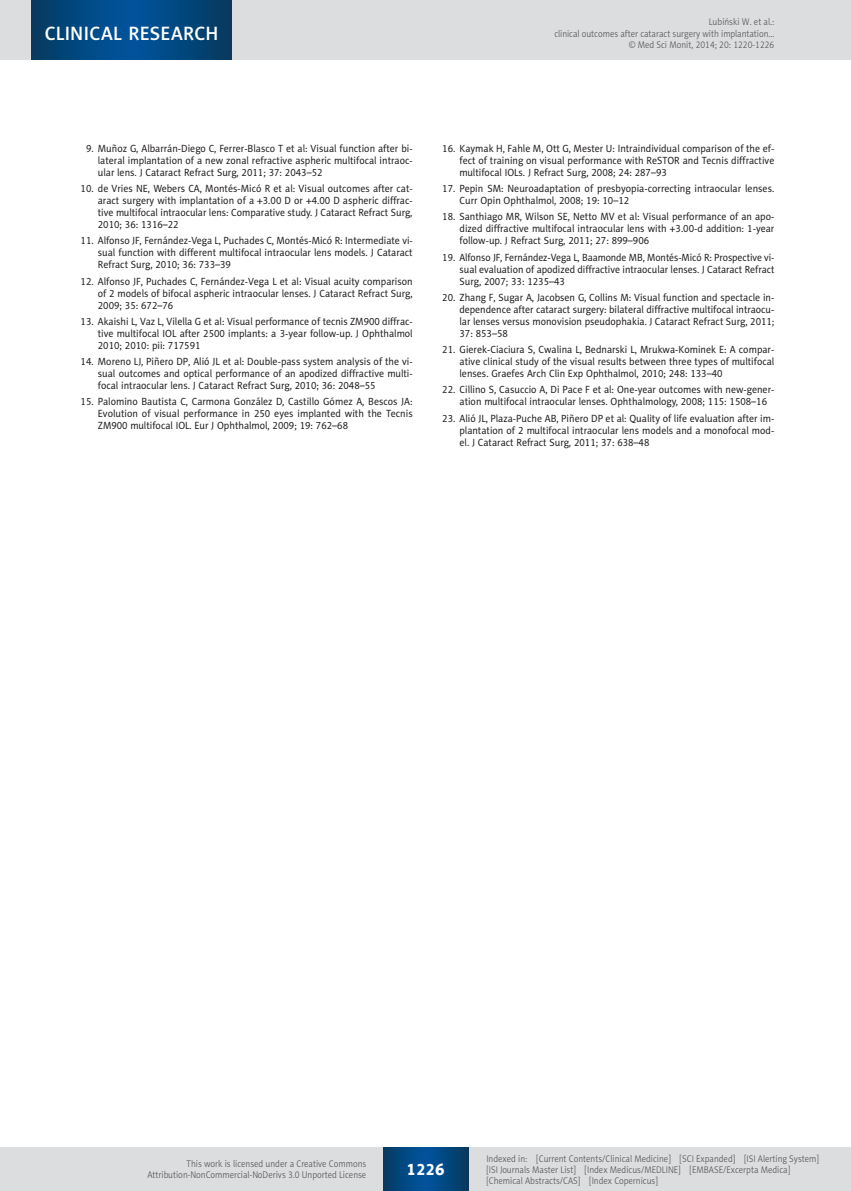
<style>
.page{position:relative;width:851px;height:1191px;background:#fff}
.page>*{position:absolute;margin:0;border:0;box-sizing:border-box;transform-origin:0 0}
.t1{font:19.5px "Naomi Sans EFN Medium";letter-spacing:.015em;color:#fff}
.t2{font:16.5px "Naomi Sans EFN Heavy";color:#fff}
.MSM_Referencje_punkt{font:10.5px/12px "Naomi Sans EFN";color:#231f20;text-align:justify;scale:.95 1}
.MSM_Referencje_punkt-2{font:10.5px/12px "Naomi Sans EFN";color:#231f20;text-align:justify;scale:.94 1}
.MSM_Referencje_punkt-3{font:10.5px/12px "Naomi Sans EFN";color:#231f20;text-align:justify;scale:.93 1}
.t3{font:9.75px/11.2px "Naomi Sans EFN Light";color:#57585a;text-align:right;scale:.9 1}
</style>
<div class="page">
<div style="left:0;top:1148px;width:850px;height:43px;background:#dcdddf"></div>
<svg style="left:383px;top:1147px;width:85px;height:43px;background:#02477e"></svg>
<div style="left:0;top:0;width:850px;height:60px;background:#dcdddf"></div>
<svg style="left:32px;top:0;width:200px;height:60px;background:#02477e"></svg>
<h1 class="t1" style="left:45px;top:22px;width:175px">CLINICAL RESEARCH</h1>
<p class="t3" style="left:554px;top:16px;width:246px">Lubiński W. et al.:<br>clinical outcomes after cataract surgery with implantation… © Med Sci Monit, 2014; 20: 1220-1226</p>
<p class="MSM_Referencje_punkt" style="left:98px;top:142px;width:333px;text-indent:-12px">9. Muñoz G, Albarrán-Diego C, Ferrer-Blasco T et al: Visual function after bi&shy;lateral implantation of a new zonal refractive aspheric multifocal intraoc&shy;ular lens. J Cataract Refract Surg, 2011; 37: 2043–52</p>
<p class="MSM_Referencje_punkt" style="left:98px;top:183px;width:333px;text-indent:-17px">10. de Vries NE, Webers CA, Montés-Micó R et al: Visual outcomes after cat&shy;aract surgery with implantation of a +3.00 D or +4.00 D aspheric diffrac&shy;tive multifocal intraocular lens: Comparative study. J Cataract Refract Surg, 2010; 36: 1316–22</p>
<p class="MSM_Referencje_punkt-2" style="left:98px;top:235px;width:336px;text-indent:-17px">11. Alfonso JF, Fernández-Vega L, Puchades C, Montés-Micó R: Intermediate vi&shy;sual function with different multifocal intraocular lens models. J Cataract Refract Surg, 2010; 36: 733–39</p>
<p class="MSM_Referencje_punkt" style="left:98px;top:275px;width:333px;text-indent:-17px">12. Alfonso JF, Puchades C, Fernández-Vega L et al: Visual acuity comparison of 2 models of bifocal aspheric intraocular lenses. J Cataract Refract Surg, 2009; 35: 672–76</p>
<p class="MSM_Referencje_punkt" style="left:98px;top:315px;width:333px;text-indent:-17px">13. Akaishi L, Vaz L, Vilella G et al: Visual performance of tecnis ZM900 diffrac&shy;tive multifocal IOL after 2500 implants: a 3-year follow-up. J Ophthalmol 2010; 2010: pii: 717591</p>
<p class="MSM_Referencje_punkt" style="left:98px;top:356px;width:333px;text-indent:-17px">14. Moreno LJ, Piñero DP, Alió JL et al: Double-pass system analysis of the vi&shy;sual outcomes and optical performance of an apodized diffractive multi&shy;focal intraocular lens. J Cataract Refract Surg, 2010; 36: 2048–55</p>
<p class="MSM_Referencje_punkt" style="left:98px;top:396px;width:333px;text-indent:-17px">15. Palomino Bautista C, Carmona González D, Castillo Gómez A, Bescos JA:<br>Evolution of visual performance in 250 eyes implanted with the Tecnis ZM900 multifocal IOL. Eur J Ophthalmol, 2009; 19: 762–68</p>
<p class="MSM_Referencje_punkt" style="left:459px;top:142px;width:333px;text-indent:-17px">16. Kaymak H, Fahle M, Ott G, Mester U: Intraindividual comparison of the ef&shy;fect of training on visual performance with ReSTOR and Tecnis diffractive multifocal IOLs. J Refract Surg, 2008; 24: 287–93</p>
<p class="MSM_Referencje_punkt" style="left:459px;top:183px;width:333px;text-indent:-17px">17. Pepin SM: Neuroadaptation of presbyopia-correcting intraocular lenses.<br>Curr Opin Ophthalmol, 2008; 19: 10–12</p>
<p class="MSM_Referencje_punkt" style="left:459px;top:211px;width:333px;text-indent:-17px">18. Santhiago MR, Wilson SE, Netto MV et al: Visual performance of an apo&shy;dized diffractive multifocal intraocular lens with +3.00-d addition: 1-year follow-up. J Refract Surg, 2011; 27: 899–906</p>
<p class="MSM_Referencje_punkt-3" style="left:459px;top:251px;width:340px;text-indent:-17px">19. Alfonso JF, Fernández-Vega L, Baamonde MB, Montés-Micó R: Prospective vi&shy;sual evaluation of apodized diffractive intraocular lenses. J Cataract Refract Surg, 2007; 33: 1235–43</p>
<p class="MSM_Referencje_punkt" style="left:459px;top:291px;width:333px;text-indent:-17px">20. Zhang F, Sugar A, Jacobsen G, Collins M: Visual function and spectacle in&shy;dependence after cataract surgery: bilateral diffractive multifocal intraocu&shy;lar lenses versus monovision pseudophakia. J Cataract Refract Surg, 2011; 37: 853–58</p>
<p class="MSM_Referencje_punkt" style="left:459px;top:344px;width:333px;text-indent:-17px">21. Gierek-Ciaciura S, Cwalina L, Bednarski L, Mrukwa-Kominek E: A compar&shy;ative clinical study of the visual results between three types of multifocal lenses. Graefes Arch Clin Exp Ophthalmol, 2010; 248: 133–40</p>
<p class="MSM_Referencje_punkt" style="left:459px;top:384px;width:333px;text-indent:-17px">22. Cillino S, Casuccio A, Di Pace F et al: One-year outcomes with new-gener&shy;ation multifocal intraocular lenses. Ophthalmology, 2008; 115: 1508–16</p>
<p class="MSM_Referencje_punkt" style="left:459px;top:412px;width:333px;text-indent:-17px">23. Alió JL, Plaza-Puche AB, Piñero DP et al: Quality of life evaluation after im&shy;plantation of 2 multifocal intraocular lens models and a monofocal mod&shy;el. J Cataract Refract Surg, 2011; 37: 638–48</p>
<p class="t3" style="left:147px;top:1158px;width:245px">This work is licensed under a Creative Commons<br>Attribution-NonCommercial-NoDerivs 3.0 Unported License</p>
<h2 class="t2" style="left:406px;top:1159px;width:40px">1226</h2>
<p class="t3" style="left:486px;top:1152px;width:371px;text-align:left">Indexed in: [Current Contents/Clinical Medicine] [SCI Expanded] [ISI Alerting System] [ISI Journals Master List] [Index Medicus/MEDLINE] [EMBASE/Excerpta Medica] [Chemical Abstracts/CAS] [Index Copernicus]</p>
</div>
